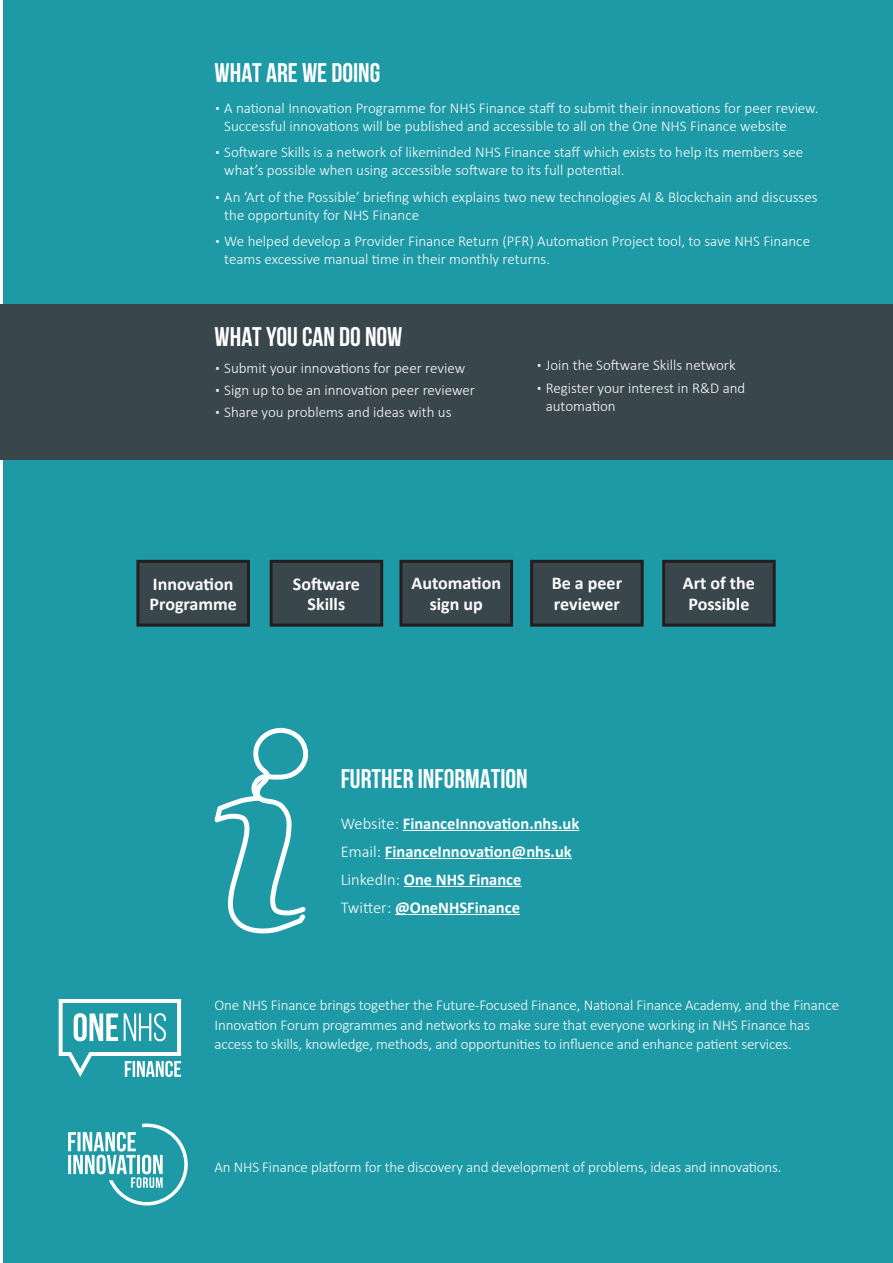
<style>
.page{position:relative;width:893px;height:1263px;background:#fff}
.page>*{position:absolute;margin:0;border:0;box-sizing:border-box;transform-origin:0 0}
.Body_copy{font:700 27px "Bebas Neue";color:#fff}
.Body_copy-2{font:700 18px/21px "Calibri";color:#fff;text-align:center}
.Body_copy-3{font:700 16.5px "Calibri";color:#fff}
.Body_copy-4{font:300 15px/18px "Calibri";color:#fff}
.s1{font-weight:300}
</style>
<div class="page">
<div style="left:3px;top:0;width:890px;height:1263px;background:#1d9aa6"></div>
<hr style="left:403px;top:830px;width:176px;height:1px;background:#fff">
<hr style="left:385px;top:858px;width:187px;height:1px;background:#fff">
<hr style="left:404px;top:886px;width:117px;height:1px;background:#fff">
<hr style="left:395px;top:914px;width:125px;height:1px;background:#fff">
<svg style="left:215px;top:728px;width:93px;height:205px"></svg>
<div style="left:0;top:304px;width:893px;height:155px;background:#39464c"></div>
<svg style="left:59px;top:999px;width:122px;height:78px"></svg>
<svg style="left:68px;top:1123px;width:120px;height:82px"></svg>
<div style="left:138px;top:561px;width:110px;height:64px;background:#39464c"></div>
<div style="left:136px;top:560px;width:114px;height:67px;border:3px solid #231f20"></div>
<div style="left:271px;top:561px;width:111px;height:64px;background:#39464c"></div>
<div style="left:270px;top:560px;width:113px;height:67px;border:3px solid #231f20"></div>
<div style="left:664px;top:561px;width:110px;height:64px;background:#39464c"></div>
<div style="left:662px;top:560px;width:114px;height:67px;border:3px solid #231f20"></div>
<div style="left:401px;top:561px;width:111px;height:64px;background:#39464c"></div>
<div style="left:399px;top:560px;width:114px;height:67px;border:3px solid #231f20"></div>
<div style="left:532px;top:561px;width:110px;height:64px;background:#39464c"></div>
<div style="left:530px;top:560px;width:114px;height:67px;border:3px solid #231f20"></div>
<p class="Body_copy" style="left:215px;top:58px;width:167px">WHAT ARE WE DOING</p>
<p class="Body_copy-4" style="left:224px;top:99px;width:596px;text-indent:-10px">▪ A national Innovation Programme for NHS Finance staff to submit their innovations for peer review.<br>Successful innovations will be published and accessible to all on the One NHS Finance website</p>
<p class="Body_copy-4" style="left:224px;top:143px;width:581px;text-indent:-10px">▪ Software Skills is a network of likeminded NHS Finance staff which exists to help its members see what’s possible when using accessible software to its full potential.</p>
<p class="Body_copy-4" style="left:224px;top:188px;width:595px;text-indent:-10px">▪ An ‘Art of the Possible’ briefing which explains two new technologies AI &amp; Blockchain and discusses the opportunity for NHS Finance</p>
<p class="Body_copy-4" style="left:224px;top:232px;width:587px;text-indent:-10px">▪ We helped develop a Provider Finance Return (PFR) Automation Project tool, to save NHS Finance teams excessive manual time in their monthly returns.</p>
<p class="Body_copy" style="left:215px;top:322px;width:189px">WHAT YOU CAN DO NOW</p>
<p class="Body_copy-4" style="left:215px;top:358px;width:252px">▪ Submit your innovations for peer review</p>
<p class="Body_copy-4" style="left:215px;top:381px;width:262px">▪ Sign up to be an innovation peer reviewer</p>
<p class="Body_copy-4" style="left:215px;top:403px;width:238px">▪ Share you problems and ideas with us</p>
<p class="Body_copy-4" style="left:536px;top:356px;width:201px">▪ Join the Software Skills network</p>
<p class="Body_copy-4" style="left:546px;top:379px;width:201px;text-indent:-10px">▪ Register your interest in R&amp;D and automation</p>
<p class="Body_copy-2" style="left:153px;top:573px;width:82px">Innovation</p>
<p class="Body_copy-2" style="left:150px;top:593px;width:89px">Programme</p>
<p class="Body_copy-2" style="left:293px;top:573px;width:68px">Software</p>
<p class="Body_copy-2" style="left:308px;top:593px;width:39px">Skills</p>
<p class="Body_copy-2" style="left:411px;top:573px;width:91px">Automation sign up</p>
<p class="Body_copy-2" style="left:552px;top:573px;width:72px;text-align:left">Be a peer reviewer</p>
<p class="Body_copy-2" style="left:683px;top:573px;width:74px">Art of the<br>Possible</p>
<p class="Body_copy" style="left:341px;top:764px;width:189px">FURTHER INFORMATION</p>
<p class="Body_copy-3" style="left:341px;top:811px;width:240px"><span class="s1">Website:</span> FinanceInnovation.nhs.uk</p>
<p class="Body_copy-3" style="left:341px;top:839px;width:233px"><span class="s1">Email:</span> FinanceInnovation@nhs.uk</p>
<p class="Body_copy-3" style="left:341px;top:867px;width:182px"><span class="s1">LinkedIn:</span> One NHS Finance</p>
<p class="Body_copy-3" style="left:341px;top:895px;width:181px"><span class="s1">Twitter:</span> @OneNHSFinance</p>
<p class="Body_copy-4" style="left:215px;top:995px;width:626px;line-height:19.5px">One NHS Finance brings together the Future-Focused Finance, National Finance Academy, and the Finance<br>Innovation Forum programmes and networks to make sure that everyone working in NHS Finance has access to skills, knowledge, methods, and opportunities to influence and enhance patient services.</p>
<p class="Body_copy-4" style="left:215px;top:1157px;width:568px">An NHS Finance platform for the discovery and development of problems, ideas and innovations.</p>
</div>
